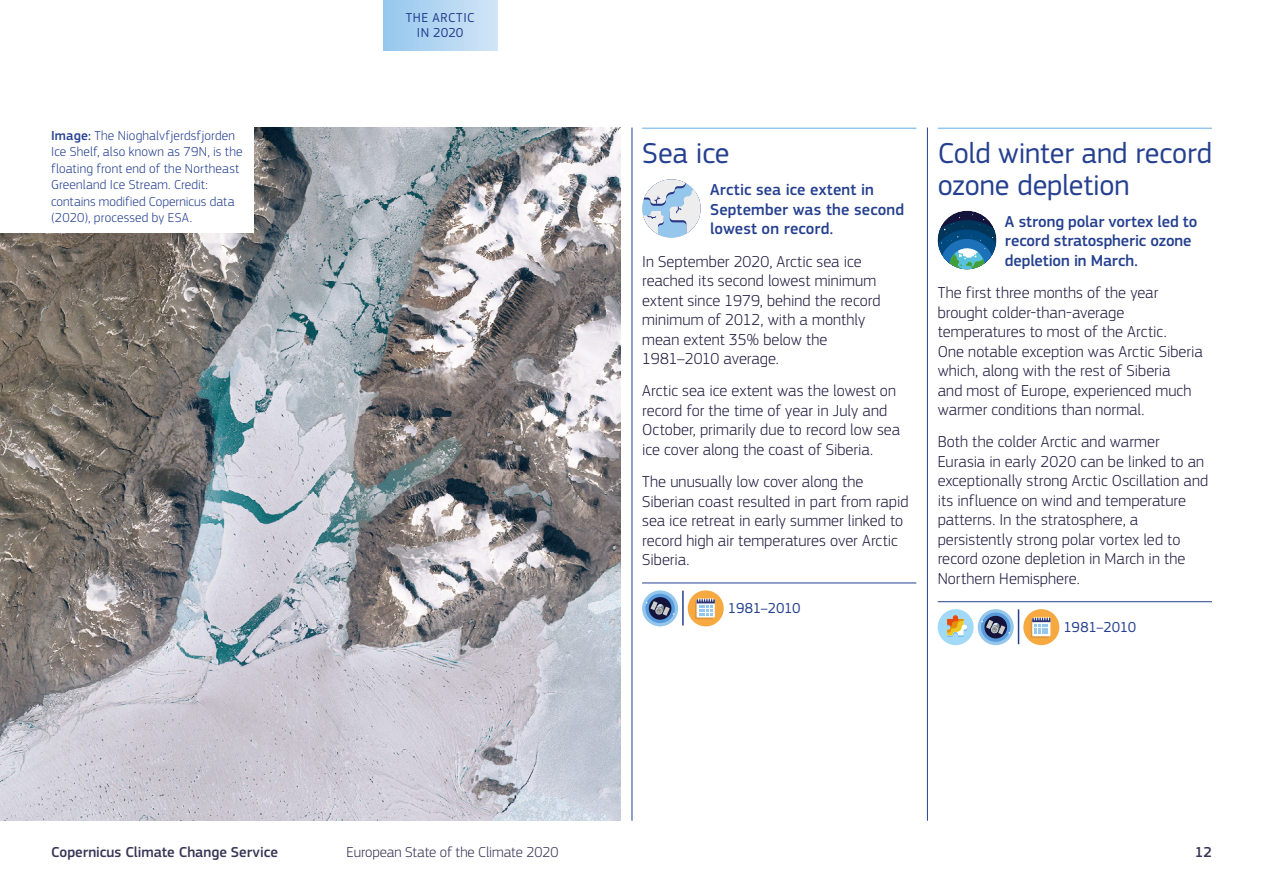
<style>
.page{position:relative;width:1263px;height:893px;background:#fff}
.page>*{position:absolute;margin:0;border:0;box-sizing:border-box;transform-origin:0 0}
.Heading_20_21pt__lin{font:30px/31.5px "EC Square Sans Pro";letter-spacing:-.005em;color:#25408f}
.Body_copy_11_13pt__3{font:300 16.5px/19.5px "EC Square Sans Pro";color:#221e42}
.Standfirst_11_13pt{font:500 16.5px/19.5px "EC Square Sans Pro";color:#25408f}
.t1{font:500 15px "EC Square Sans Pro";color:#383555}
.t2{font:300 15px "EC Square Sans Pro";letter-spacing:-.005em;color:#383555}
.Data_10_12__10mm_spa{font:15px "EC Square Sans Pro";letter-spacing:-.015em;color:#25408f}
.Caption_body_9_11pt{font:300 13.5px/16.5px "EC Square Sans Pro";letter-spacing:.01em;color:#25408f}
.Nav_9_109pt{font:13.5px/15px "EC Square Sans Pro";letter-spacing:.035em;color:#25408f;text-align:center}
.s1{font-weight:500}
</style>
<div class="page">
<hr style="left:938px;top:128px;width:274px;height:1px;background:#95c7ed">
<hr style="left:938px;top:601px;width:274px;height:1px;background:#25408f">
<svg style="left:938px;top:214px;width:58px;height:55px"></svg>
<div style="left:938px;top:609px;width:36px;height:36px;background:#a2d9f7;border-radius:50%"></div>
<svg style="left:947px;top:615px;width:20px;height:22px"></svg>
<div style="left:978px;top:609px;width:36px;height:36px;background:#95c7ed;border-radius:50%"></div>
<svg style="left:981px;top:612px;width:29px;height:30px"></svg>
<div style="left:984px;top:616px;width:23px;height:22px;background:#14133b;border-radius:50%"></div>
<svg style="left:981px;top:620px;width:29px;height:14px"></svg>
<hr style="left:1018px;top:609px;width:1px;height:35px;background:#25408f">
<div style="left:1023px;top:609px;width:36px;height:36px;background:#f7a941;border-radius:50%"></div>
<svg style="left:1031px;top:620px;width:18px;height:18px"></svg>
<div style="left:1032px;top:618px;width:18px;height:18px;background:#fff"></div>
<svg style="left:1032px;top:617px;width:18px;height:17px"></svg>
<hr style="left:927px;top:128px;width:1px;height:693px;background:#25408f">
<hr style="left:642px;top:128px;width:274px;height:1px;background:#95c7ed">
<hr style="left:642px;top:583px;width:274px;height:1px;background:#25408f">
<svg style="left:643px;top:179px;width:58px;height:56px"></svg>
<div style="left:642px;top:590px;width:36px;height:36px;background:#95c7ed;border-radius:50%"></div>
<svg style="left:645px;top:594px;width:30px;height:29px"></svg>
<div style="left:649px;top:597px;width:22px;height:23px;background:#14133b;border-radius:50%"></div>
<svg style="left:646px;top:601px;width:28px;height:15px"></svg>
<hr style="left:682px;top:591px;width:2px;height:34px;background:#25408f">
<div style="left:688px;top:590px;width:36px;height:36px;background:#f7a941;border-radius:50%"></div>
<svg style="left:695px;top:601px;width:18px;height:18px"></svg>
<svg style="left:697px;top:599px;width:18px;height:18px"></svg>
<svg style="left:697px;top:598px;width:18px;height:17px"></svg>
<img style="left:0;top:128px;width:621px;height:693px">
<hr style="left:632px;top:128px;width:1px;height:693px;background:#25408f">
<div style="left:0;top:119px;width:254px;height:114px;background:#fff"></div>
<div style="left:383px;top:0;width:114px;height:50px;background:linear-gradient(to right,#95c7ed,#d2e5f7)"></div>
<p class="Caption_body_9_11pt" style="left:51px;top:127px;width:193px"><span class="s1">Image:</span> The Nioghalvfjerdsfjorden<br>Ice Shelf, also known as 79N, is the floating front end of the Northeast<br>Greenland Ice Stream. Credit: contains modified Copernicus data (2020), processed by ESA.</p>
<p class="Nav_9_109pt" style="left:406px;top:10px;width:70px">THE ARCTIC<br>IN 2020</p>
<p class="Heading_20_21pt__lin" style="left:642px;top:138px;width:89px">Sea ice</p>
<p class="Standfirst_11_13pt" style="left:710px;top:180px;width:196px">Arctic sea ice extent in<br>September was the second lowest on record.</p>
<p class="Body_copy_11_13pt__3" style="left:642px;top:251px;width:240px">In September 2020, Arctic sea ice reached its second lowest minimum extent since 1979, behind the record minimum of 2012, with a monthly mean extent 35% below the<br>1981–2010 average.</p>
<p class="Body_copy_11_13pt__3" style="left:642px;top:381px;width:259px">Arctic sea ice extent was the lowest on record for the time of year in July and October, primarily due to record low sea ice cover along the coast of Siberia.</p>
<p class="Body_copy_11_13pt__3" style="left:642px;top:472px;width:268px">The unusually low cover along the Siberian coast resulted in part from rapid sea ice retreat in early summer linked to record high air temperatures over Arctic Siberia.</p>
<p class="Data_10_12__10mm_spa" style="left:728px;top:599px;width:74px">1981–2010</p>
<p class="Heading_20_21pt__lin" style="left:938px;top:138px;width:276px">Cold winter and record ozone depletion</p>
<p class="Standfirst_11_13pt" style="left:1005px;top:212px;width:194px">A strong polar vortex led to record stratospheric ozone depletion in March.</p>
<p class="Body_copy_11_13pt__3" style="left:938px;top:283px;width:266px">The first three months of the year brought colder-than-average temperatures to most of the Arctic.<br>One notable exception was Arctic Siberia which, along with the rest of Siberia<br>and most of Europe, experienced much warmer conditions than normal.</p>
<p class="Body_copy_11_13pt__3" style="left:938px;top:432px;width:272px">Both the colder Arctic and warmer Eurasia in early 2020 can be linked to an exceptionally strong Arctic Oscillation and its influence on wind and temperature patterns. In the stratosphere, a persistently strong polar vortex led to record ozone depletion in March in the Northern Hemisphere.</p>
<p class="Data_10_12__10mm_spa" style="left:1063px;top:618px;width:74px">1981–2010</p>
<p class="t1" style="left:51px;top:844px;width:228px">Copernicus Climate Change Service</p>
<p class="t2" style="left:347px;top:844px;width:214px">European State of the Climate 2020</p>
<p class="t1" style="left:1195px;top:844px;width:19px">12</p>
</div>
